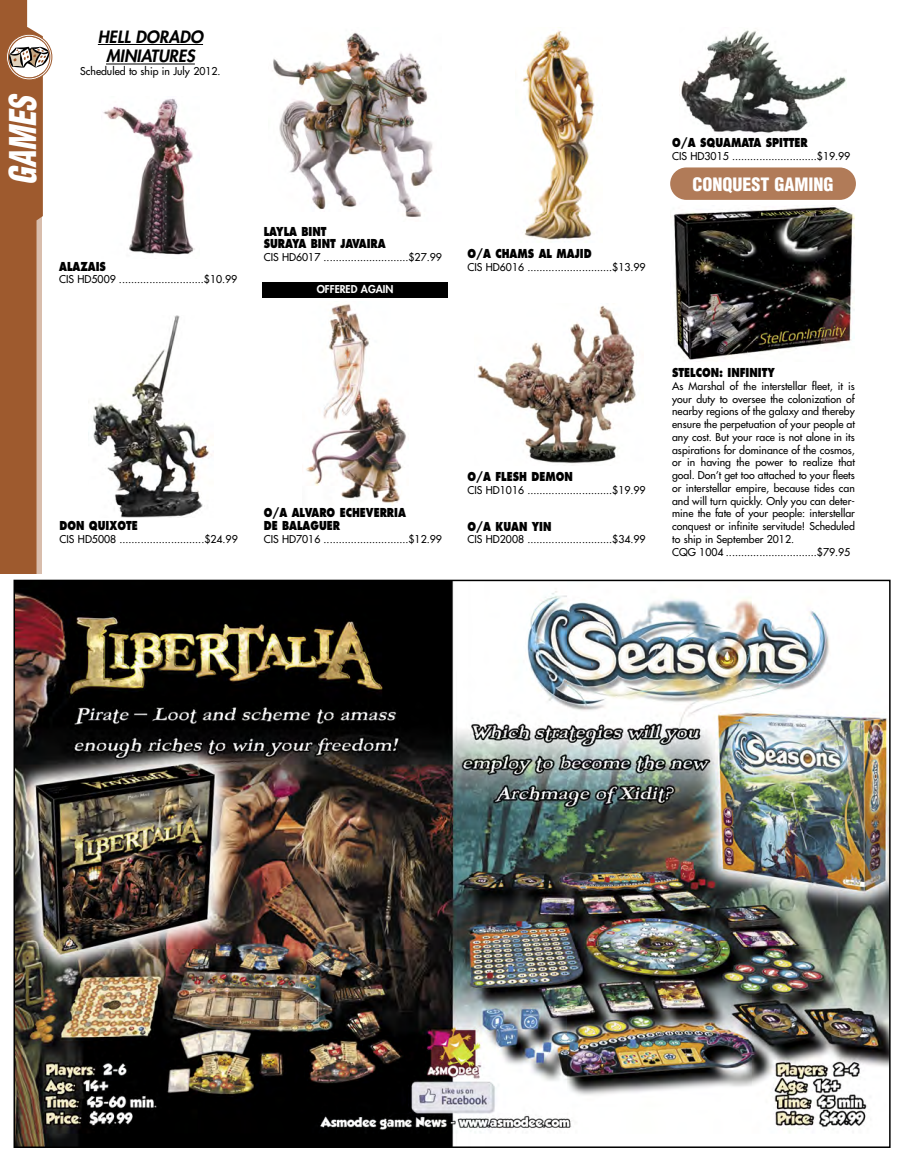
<style>
.page{position:relative;width:905px;height:1175px;background:#fff}
.page>*{position:absolute;margin:0;border:0;box-sizing:border-box;transform-origin:0 0}
.t1{font:italic 900 condensed 36px "Helvetica";color:#fff;scale:.85 1}
.t2{font:900 condensed 18px "Helvetica";color:#fff}
.t3{font:italic 800 16.5px/19.5px "Futura";color:#000;text-align:center}
.t4{font:800 12px/12.8px "Futura";color:#000;scale:.8 1}
.t5{font:10.5px/12.8px "Futura";color:#000}
.t6{font:800 10.5px "Futura";color:#fff}
</style>
<div class="page">
<svg style="left:0;top:0;width:43px;height:574px;background:#a66840"></svg>
<svg style="left:6px;top:33px;width:47px;height:48px"></svg>
<img style="left:477px;top:305px;width:159px;height:159px">
<img style="left:679px;top:30px;width:167px;height:103px">
<hr style="left:98px;top:44px;width:105px;height:1px;background:#000">
<hr style="left:106px;top:64px;width:89px;height:1px;background:#000">
<div style="left:262px;top:282px;width:186px;height:15px;background:#000"></div>
<img style="left:103px;top:98px;width:92px;height:157px">
<img style="left:88px;top:316px;width:124px;height:201px">
<img style="left:273px;top:32px;width:160px;height:185px">
<img style="left:306px;top:304px;width:100px;height:201px">
<img style="left:522px;top:27px;width:73px;height:213px">
<img style="left:17px;top:582px;width:870px;height:563px">
<img style="left:673px;top:205px;width:182px;height:155px">
<div style="left:670px;top:167px;width:185px;height:33px;background:#b17b58;border-radius:16px"></div>
<h1 class="t1" style="left:9px;top:185px;width:106px;rotate:-90deg">GAMES</h1>
<h3 class="t3" style="left:98px;top:28px;width:107px">HELL DORADO<br>MINIATURES</h3>
<p class="t5" style="left:80px;top:66px;width:142px">Scheduled to ship in July 2012.</p>
<p class="t4" style="left:59px;top:261px;width:60px">ALAZAIS</p>
<p class="t5" style="left:59px;top:274px;width:180px">CIS HD5009 ............................$10.99</p>
<p class="t4" style="left:264px;top:226px;width:154px">LAYLA BINT<br>SURAYA BINT JAVAIRA</p>
<p class="t5" style="left:264px;top:252px;width:180px">CIS HD6017 ............................$27.99</p>
<p class="t6" style="left:317px;top:284px;width:78px">OFFERED AGAIN</p>
<p class="t4" style="left:467px;top:248px;width:157px">O/A CHAMS AL MAJID</p>
<p class="t5" style="left:467px;top:261px;width:180px">CIS HD6016 ............................$13.99</p>
<p class="t4" style="left:672px;top:137px;width:171px">O/A SQUAMATA SPITTER</p>
<p class="t5" style="left:672px;top:150px;width:180px">CIS HD3015 ............................$19.99</p>
<h2 class="t2" style="left:692px;top:178px;width:143px">CONQUEST GAMING</h2>
<p class="t4" style="left:60px;top:520px;width:99px">DON QUIXOTE</p>
<p class="t5" style="left:60px;top:533px;width:180px">CIS HD5008 ............................$24.99</p>
<p class="t4" style="left:264px;top:507px;width:179px">O/A ALVARO ECHEVERRIA<br>DE BALAGUER</p>
<p class="t5" style="left:264px;top:533px;width:180px">CIS HD7016 ............................$12.99</p>
<p class="t4" style="left:467px;top:471px;width:133px">O/A FLESH DEMON</p>
<p class="t5" style="left:467px;top:484px;width:180px">CIS HD1016 ............................$19.99</p>
<p class="t4" style="left:467px;top:520px;width:106px">O/A KUAN YIN</p>
<p class="t5" style="left:467px;top:534px;width:180px">CIS HD2008 ............................$34.99</p>
<p class="t4" style="left:672px;top:367px;width:130px">STELCON: INFINITY</p>
<p class="t5" style="left:672px;top:380px;width:184px">As Marshal of the interstellar fleet, it is your duty to oversee the colonization of nearby regions of the galaxy and thereby ensure the perpetuation of your people at any cost. But your race is not alone in its aspirations for dominance of the cosmos, or in having the power to realize that goal. Don’t get too attached to your fleets or interstellar empire, because tides can and will turn quickly. Only you can deter&shy;mine the fate of your people: interstellar conquest or infinite servitude! Scheduled to ship in September 2012.<br>CQG 1004 ..............................$79.95</p>
</div>
